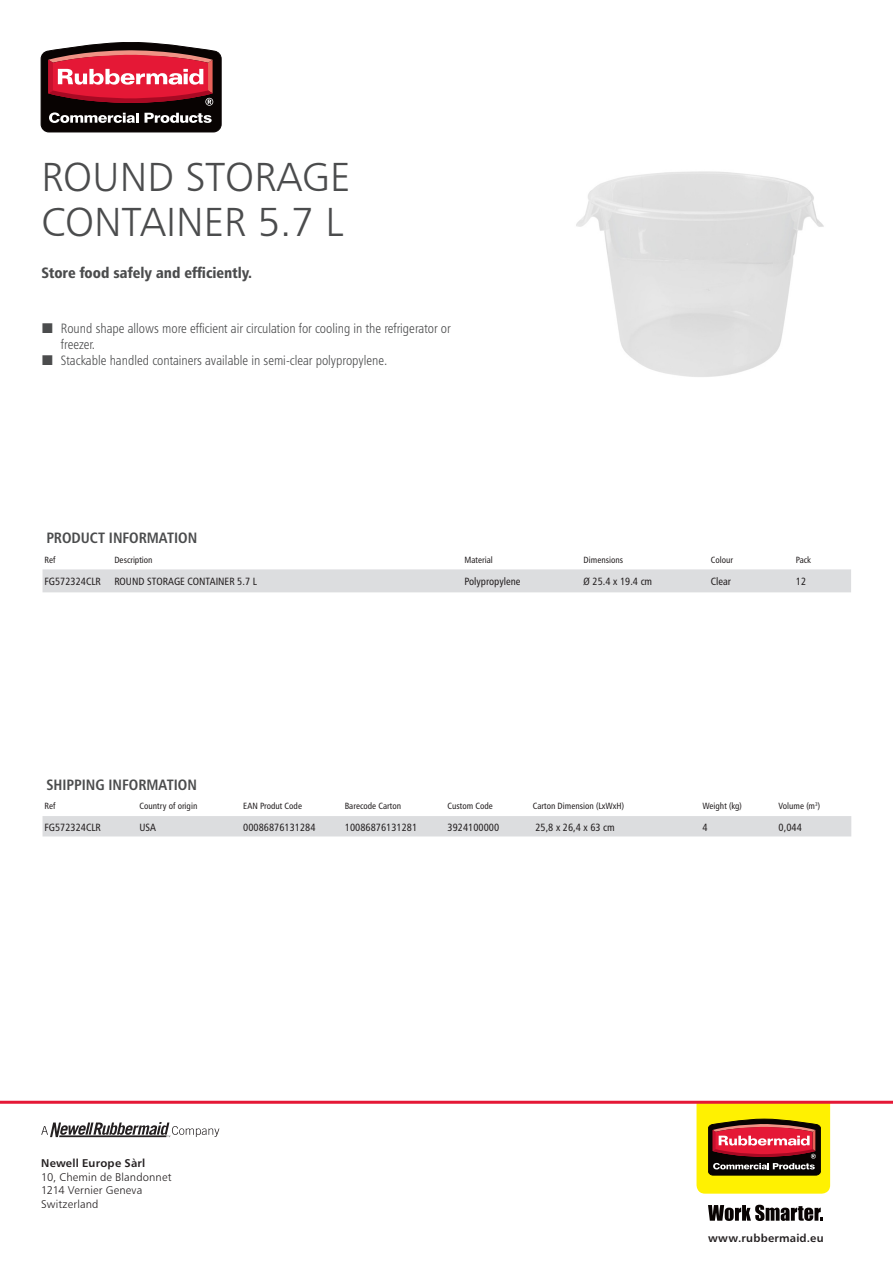
<style>
.page{position:relative;width:893px;height:1263px;background:#fff}
.page>*{position:absolute;margin:0;border:0;box-sizing:border-box;transform-origin:0 0}
.t1{font:40.5px "Humanist 777 BT Light B";color:#4b4c4d}
.t2{font:15px "Humanist 777 BT Bold Condensed B";color:#4b4c4d}
.t3{font:15px "Humanist 777 BT Black Condensed B";color:#4b4c4d}
.t4{font:13.5px/16.2px "Humanist 777 BT Light Condensed B";color:#4b4c4d}
.t5{font:11.25px "Humanist 777 BT Light B";letter-spacing:.015em;color:#231f20}
.t6{font:11.25px "Humanist 777 BT Bold B";letter-spacing:.02em;color:#231f20}
.t7{font:10.5px "Humanist 777 BT Roman Condensed B";color:#231f20}
.t8{font:9px "Humanist 777 BT Roman Condensed B";color:#231f20}
</style>
<div class="page">
<svg style="left:41px;top:1122px;width:178px;height:15px"></svg>
<svg style="left:696px;top:1104px;width:134px;height:90px;background:#bd8e20"></svg>
<svg style="left:708px;top:1205px;width:115px;height:16px"></svg>
<svg style="left:41px;top:42px;width:180px;height:90px;background:#863942"></svg>
<div style="left:43px;top:569px;width:808px;height:23px;background:#dcdddf"></div>
<div style="left:43px;top:816px;width:808px;height:20px;background:#dcdddf"></div>
<hr style="left:0;top:1101px;width:893px;height:3px;background:#e51836">
<img style="left:576px;top:171px;width:248px;height:206px">
<p class="t1" style="left:41px;top:152px;width:311px">ROUND STORAGE</p>
<p class="t1" style="left:41px;top:197px;width:303px">CONTAINER 5.7 L</p>
<p class="t3" style="left:41px;top:263px;width:212px">Store food safely and efficiently.</p>
<p class="t4" style="left:61px;top:320px;width:391px">Round shape allows more efficient air circulation for cooling in the refrigerator or freezer.</p>
<p class="t4" style="left:61px;top:352px;width:328px">Stackable handled containers available in semi-clear polypropylene.</p>
<p class="t2" style="left:46px;top:528px;width:153px">PRODUCT INFORMATION</p>
<p class="t8" style="left:45px;top:554px;width:12px">Ref</p>
<p class="t8" style="left:114px;top:554px;width:40px">Description</p>
<p class="t8" style="left:465px;top:554px;width:30px">Material</p>
<p class="t8" style="left:584px;top:554px;width:41px">Dimensions</p>
<p class="t8" style="left:711px;top:554px;width:24px">Colour</p>
<p class="t8" style="left:796px;top:554px;width:17px">Pack</p>
<p class="t7" style="left:45px;top:575px;width:58px">FG572324CLR</p>
<p class="t7" style="left:114px;top:575px;width:144px">ROUND STORAGE CONTAINER 5.7 L</p>
<p class="t7" style="left:465px;top:575px;width:58px">Polypropylene</p>
<p class="t7" style="left:584px;top:575px;width:70px">Ø 25.4 x 19.4 cm</p>
<p class="t7" style="left:711px;top:575px;width:22px">Clear</p>
<p class="t7" style="left:796px;top:575px;width:12px">12</p>
<p class="t2" style="left:46px;top:775px;width:152px">SHIPPING INFORMATION</p>
<p class="t8" style="left:45px;top:801px;width:12px">Ref</p>
<p class="t8" style="left:139px;top:801px;width:59px">Country of origin</p>
<p class="t8" style="left:243px;top:801px;width:60px">EAN Produt Code</p>
<p class="t8" style="left:345px;top:801px;width:58px">Barecode Carton</p>
<p class="t8" style="left:448px;top:801px;width:47px">Custom Code</p>
<p class="t8" style="left:533px;top:801px;width:93px">Carton Dimension (LxWxH)</p>
<p class="t8" style="left:702px;top:801px;width:41px">Weight (kg)</p>
<p class="t8" style="left:779px;top:801px;width:43px">Volume (m<sup>3</sup>)</p>
<p class="t7" style="left:45px;top:820px;width:58px">FG572324CLR</p>
<p class="t7" style="left:139px;top:820px;width:18px">USA</p>
<p class="t7" style="left:243px;top:820px;width:74px">00086876131284</p>
<p class="t7" style="left:345px;top:820px;width:74px">10086876131281</p>
<p class="t7" style="left:448px;top:820px;width:53px">3924100000</p>
<p class="t7" style="left:535px;top:820px;width:81px">25,8 x 26,4 x 63 cm</p>
<p class="t7" style="left:702px;top:820px;width:7px">4</p>
<p class="t7" style="left:779px;top:820px;width:25px">0,044</p>
<p class="t6" style="left:41px;top:1156px;width:106px">Newell Europe Sàrl</p>
<p class="t5" style="left:41px;top:1170px;width:132px">10, Chemin de Blandonnet</p>
<p class="t5" style="left:41px;top:1183px;width:103px">1214 Vernier Geneva</p>
<p class="t5" style="left:41px;top:1197px;width:59px">Switzerland</p>
<p class="t6" style="left:708px;top:1231px;width:117px">www.rubbermaid.eu</p>
</div>
